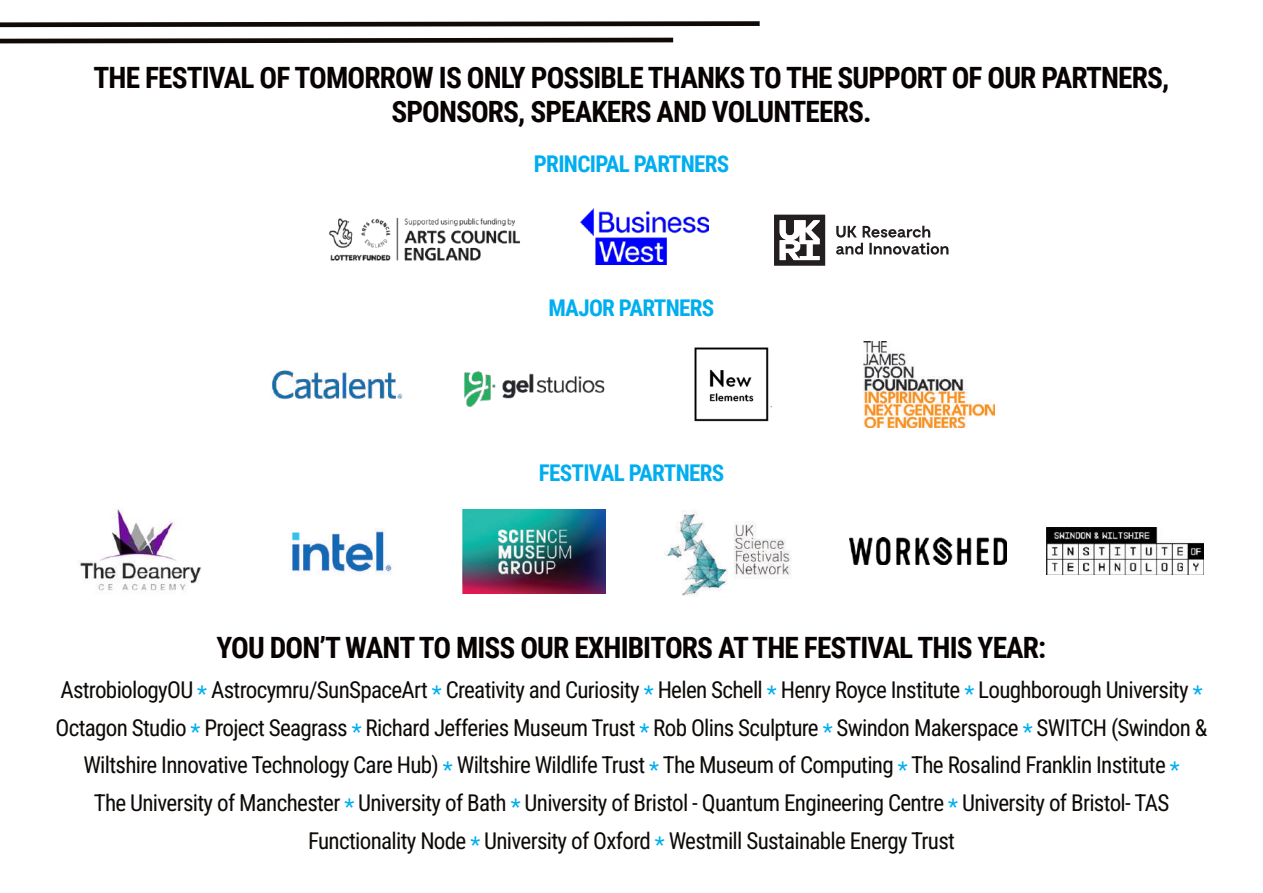
<style>
.page{position:relative;width:1263px;height:893px;background:#fff}
.page>*{position:absolute;margin:0;border:0;box-sizing:border-box;transform-origin:0 0}
.t1{font:700 29.4px/33.6px "Roboto Condensed";letter-spacing:-.03em;color:#080302;text-align:center}
.t2{font:23.1px/37.8px "Roboto Condensed";letter-spacing:-.03em;color:#0d0a07;text-align:center}
.t3{font:700 23.1px "Roboto Condensed";letter-spacing:-.03em;color:#00aeef}
.s1{color:#00aeef}
</style>
<div class="page">
<svg style="left:0;top:21px;width:760px;height:6px;background:#403e3c"></svg>
<svg style="left:0;top:38px;width:673px;height:5px;background:#211e1b"></svg>
<img style="left:271px;top:370px;width:132px;height:30px">
<img style="left:464px;top:371px;width:141px;height:36px">
<img style="left:694px;top:347px;width:78px;height:75px">
<img style="left:864px;top:341px;width:131px;height:86px">
<img style="left:78px;top:508px;width:123px;height:84px">
<img style="left:291px;top:530px;width:101px;height:45px">
<img style="left:462px;top:509px;width:144px;height:84px">
<img style="left:850px;top:538px;width:156px;height:26px">
<img style="left:1047px;top:527px;width:156px;height:48px">
<img style="left:664px;top:511px;width:128px;height:86px">
<img style="left:580px;top:209px;width:129px;height:56px">
<img style="left:329px;top:217px;width:191px;height:44px">
<svg style="left:836px;top:226px;width:112px;height:29px"></svg>
<svg style="left:774px;top:215px;width:51px;height:51px"></svg>
<svg style="left:805px;top:232px;width:8px;height:8px"></svg>
<p class="t1" style="left:94px;top:60px;width:1077px">THE FESTIVAL OF TOMORROW IS ONLY POSSIBLE THANKS TO THE SUPPORT OF OUR PARTNERS,<br>SPONSORS, SPEAKERS AND VOLUNTEERS.</p>
<p class="t3" style="left:534px;top:148px;width:197px">PRINCIPAL PARTNERS</p>
<p class="t3" style="left:548px;top:292px;width:167px">MAJOR PARTNERS</p>
<p class="t3" style="left:539px;top:456px;width:187px">FESTIVAL PARTNERS</p>
<p class="t1" style="left:217px;top:630px;width:831px">YOU DON’T WANT TO MISS OUR EXHIBITORS AT THE FESTIVAL THIS YEAR:</p>
<p class="t2" style="left:56px;top:670px;width:1153px">AstrobiologyOU <span class="s1">*</span> Astrocymru/SunSpaceArt <span class="s1">*</span> Creativity and Curiosity <span class="s1">*</span> Helen Schell <span class="s1">*</span> Henry Royce Institute <span class="s1">*</span> Loughborough University <span class="s1">* </span>Octagon Studio <span class="s1">*</span> Project Seagrass <span class="s1">*</span> Richard Jefferies Museum Trust <span class="s1">*</span> Rob Olins Sculpture <span class="s1">*</span> Swindon Makerspace <span class="s1">*</span> SWITCH (Swindon &amp; Wiltshire Innovative Technology Care Hub) <span class="s1">*</span> Wiltshire Wildlife Trust <span class="s1">*</span> The Museum of Computing <span class="s1">*</span> The Rosalind Franklin Institute <span class="s1">*<br></span>The University of Manchester <span class="s1">*</span> University of Bath <span class="s1">*</span> University of Bristol - Quantum Engineering Centre <span class="s1">*</span> University of Bristol- TAS Functionality Node <span class="s1">*</span> University of Oxford <span class="s1">*</span> Westmill Sustainable Energy Trust</p>
</div>
